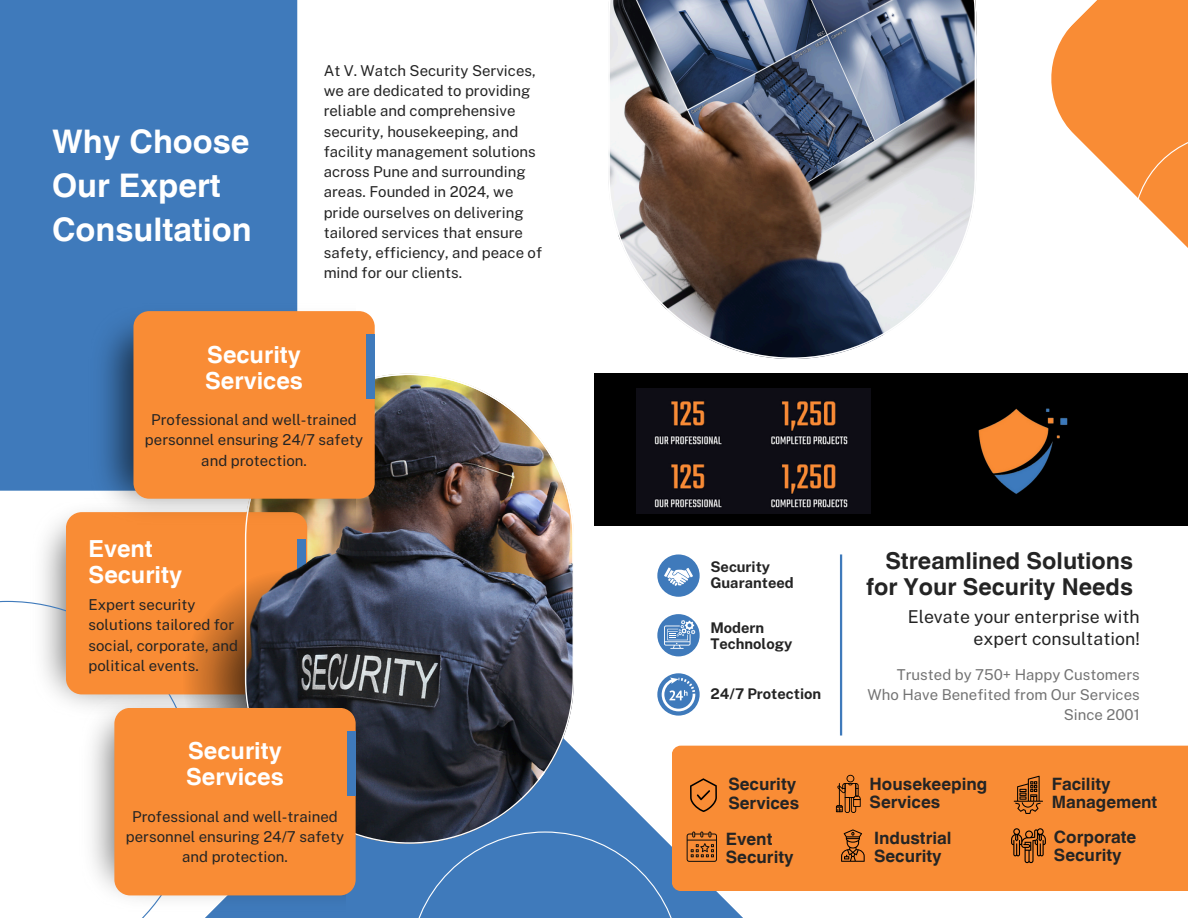
<style>
.page{position:relative;width:1188px;height:918px;background:#fff}
.page>*{position:absolute;margin:0;border:0;box-sizing:border-box;transform-origin:0 0}
.t1{font:700 32.55px/43.8px "Helvetica World";color:#fff}
.t2{font:700 23.55px/25.8px "Helvetica World";color:#fff}
.t3{font:700 23.25px/26.2px "Helvetica World";color:#242424;text-align:right}
.t4{font:17.7px/21.3px "Public Sans";color:#242424;text-align:right}
.t5{font:700 17.1px/18px "Helvetica World";color:#242424}
.t6{font:15px/20.2px "Public Sans";color:#242424}
.t7{font:15px/20.2px "Public Sans";color:#737373;text-align:right}
.t8{font:700 14.7px/15.8px "Public Sans";color:#242424}
</style>
<div class="page">
<img style="left:608px;top:0;width:368px;height:359px">
<svg style="left:205px;top:674px;width:611px;height:244px"></svg>
<div style="left:0;top:0;width:297px;height:491px;background:#3f7abb"></div>
<img style="left:195px;top:895px;width:151px;height:17px">
<svg style="left:0;top:601px;width:195px;height:317px"></svg>
<div style="left:66px;top:512px;width:179px;height:182px;background:#f98c35"></div>
<svg style="left:182px;top:569px;width:63px;height:139px;background:#d17c39"></svg>
<img style="left:245px;top:374px;width:329px;height:470px">
<div style="left:672px;top:746px;width:516px;height:145px;background:#f98c35"></div>
<img style="left:89px;top:304px;width:266px;height:220px">
<div style="left:133px;top:311px;width:242px;height:188px;background:#f98c35"></div>
<div style="left:114px;top:708px;width:241px;height:187px;background:#f98c35"></div>
<div style="left:657px;top:614px;width:43px;height:42px;background:#3f7abb;border-radius:50%"></div>
<svg style="left:657px;top:673px;width:43px;height:43px"></svg>
<div style="left:657px;top:554px;width:43px;height:43px;background:#3f7abb;border-radius:50%"></div>
<svg style="left:664px;top:567px;width:29px;height:19px"></svg>
<hr style="left:840px;top:554px;width:2px;height:182px;background:#3f7abb">
<svg style="left:1051px;top:0;width:137px;height:248px"></svg>
<svg style="left:409px;top:831px;width:272px;height:87px;background:#477cb7"></svg>
<svg style="left:662px;top:678px;width:33px;height:33px"></svg>
<svg style="left:664px;top:620px;width:31px;height:29px"></svg>
<div style="left:594px;top:374px;width:594px;height:152px;background:#000"></div>
<img style="left:636px;top:389px;width:234px;height:125px">
<img style="left:978px;top:408px;width:89px;height:86px">
<div style="left:366px;top:334px;width:9px;height:65px;background:#3f7abb"></div>
<div style="left:347px;top:731px;width:9px;height:65px;background:#3f7abb"></div>
<svg style="left:690px;top:778px;width:27px;height:34px"></svg>
<svg style="left:836px;top:775px;width:25px;height:38px"></svg>
<svg style="left:1014px;top:776px;width:29px;height:38px"></svg>
<svg style="left:687px;top:831px;width:30px;height:31px"></svg>
<svg style="left:841px;top:829px;width:24px;height:33px"></svg>
<svg style="left:1011px;top:828px;width:35px;height:35px"></svg>
<p class="t1" style="left:52px;top:117px;width:201px">Why Choose<br>Our Expert<br>Consultation</p>
<p class="t6" style="left:324px;top:60px;width:220px">At V. Watch Security Services, we are dedicated to providing reliable and comprehensive security, housekeeping, and facility management solutions across Pune and surrounding areas. Founded in 2024, we pride ourselves on delivering tailored services that ensure safety, efficiency, and peace of mind for our clients.</p>
<p class="t2" style="left:205px;top:339px;width:99px">Security<br>Services</p>
<p class="t6" style="left:145px;top:410px;width:220px;text-align:center">Professional and well-trained personnel ensuring 24/7 safety and protection.</p>
<p class="t2" style="left:89px;top:533px;width:95px">Event<br>Security</p>
<h2 class="t6" style="left:89px;top:595px;width:151px">Expert security solutions tailored for social, corporate, and political events.</h2>
<h2 class="t2" style="left:186px;top:736px;width:99px">Security<br>Services</h2>
<p class="t6" style="left:126px;top:806px;width:220px;text-align:center">Professional and well-trained personnel ensuring 24/7 safety and protection.</p>
<p class="t8" style="left:710px;top:559px;width:85px">Security<br>Guaranteed</p>
<p class="t8" style="left:710px;top:620px;width:83px">Modern<br>Technology</p>
<p class="t8" style="left:710px;top:686px;width:112px">24/7 Protection</p>
<h2 class="t3" style="left:867px;top:545px;width:268px">Streamlined Solutions for Your Security Needs</h2>
<p class="t4" style="left:908px;top:606px;width:234px">Elevate your enterprise with expert consultation!</p>
<p class="t7" style="left:868px;top:664px;width:274px">Trusted by 750+ Happy Customers<br>Who Have Benefited from Our Services<br>Since 2001</p>
<p class="t5" style="left:728px;top:773px;width:72px;line-height:18.8px">Security<br>Services</p>
<p class="t5" style="left:870px;top:773px;width:119px">Housekeeping<br>Services</p>
<p class="t5" style="left:1052px;top:773px;width:107px">Facility<br>Management</p>
<h4 class="t5" style="left:726px;top:828px;width:69px">Event<br>Security</h4>
<p class="t5" style="left:874px;top:827px;width:79px">Industrial<br>Security</p>
<p class="t5" style="left:1054px;top:827px;width:84px">Corporate<br>Security</p>
</div>
